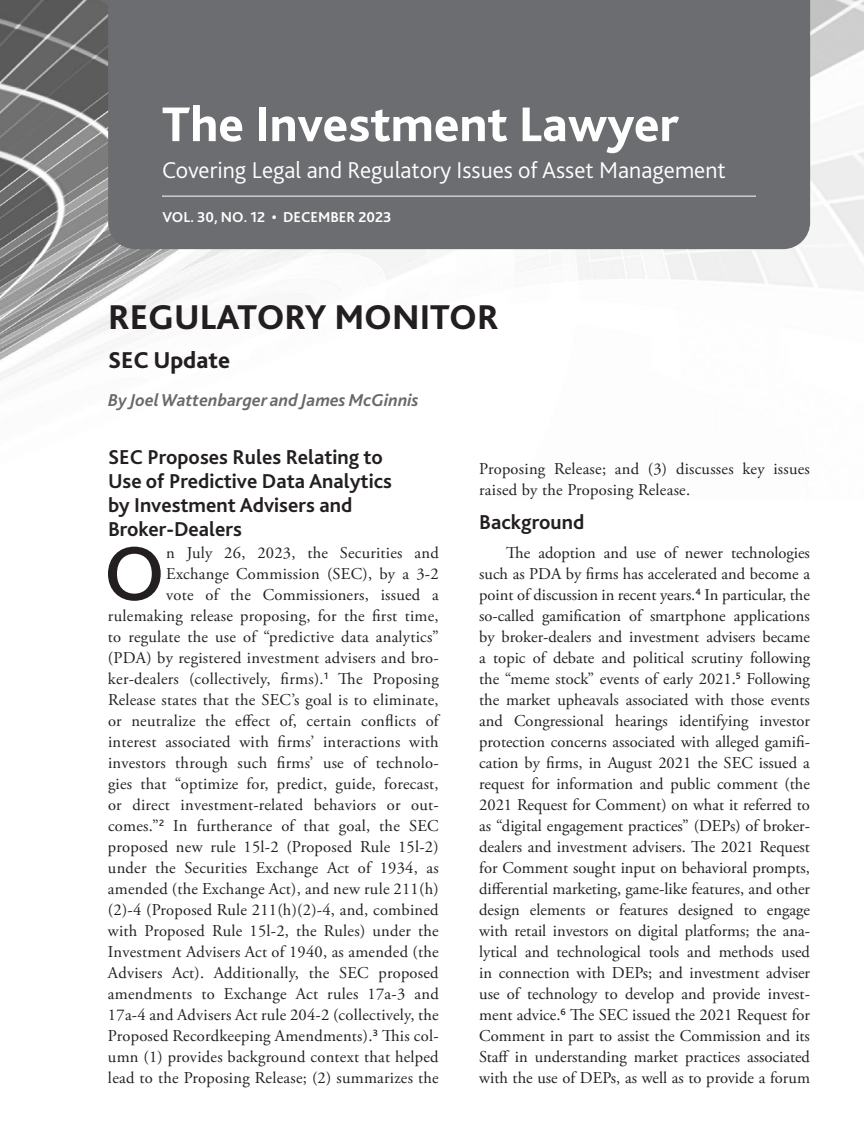
<style>
.page{position:relative;width:864px;height:1134px;background:#fff}
.page>*{position:absolute;margin:0;border:0;box-sizing:border-box;transform-origin:0 0}
.t1{font:500 80.25px "Bliss 2";color:#231f20}
.t2{font:800 51px "Bliss 2";color:#fff}
.t3{font:800 36px "Bliss 2";color:#231f20}
.t4{font:300 24px "Bliss 2";color:#fff}
.t5{font:800 24px "Bliss 2";color:#231f20}
.t6{font:700 21px/24px "Bliss 2";color:#231f20}
.t7{font:italic 700 18px "Bliss 2";color:#69696c}
.t8{font:16.5px/21px "Adobe Garamond Pro";letter-spacing:.015em;color:#231f20;text-align:right}
.t9{font:700 15px "Bliss 2";color:#fff}
</style>
<div class="page">
<img style="left:0;top:0;width:864px;height:381px">
<div style="left:108px;top:0;width:702px;height:249px;background:#6c6d70"></div>
<hr style="left:162px;top:196px;width:594px;height:1px;background:#fff">
<h2 class="t2" style="left:162px;top:93px;width:518px">The Investment Lawyer</h2>
<h3 class="t4" style="left:162px;top:155px;width:565px">Covering Legal and Regulatory Issues of Asset Management</h3>
<p class="t9" style="left:162px;top:208px;width:231px">VOL. 30, NO. 12 • DECEMBER 2023</p>
<h3 class="t3" style="left:108px;top:295px;width:392px">REGULATORY MONITOR</h3>
<h3 class="t5" style="left:108px;top:346px;width:124px">SEC Update</h3>
<p class="t7" style="left:108px;top:389px;width:312px">By Joel Wattenbarger and James McGinnis</p>
<p class="t6" style="left:108px;top:444px;width:285px">SEC Proposes Rules Relating to<br>Use of Predictive Data Analytics by Investment Advisers and<br>Broker-Dealers</p>
<h1 class="t1" style="left:104px;top:524px;width:63px">O</h1>
<p class="t8" style="left:479px;top:459px;width:332px;text-align:left">Proposing Release; and (3) discusses key issues raised by the Proposing Release.</p>
<p class="t6" style="left:479px;top:510px;width:107px">Background</p>
<p class="t8" style="left:479px;top:543px;width:332px;text-align:justify;text-indent:27px">The adoption and use of newer technologies such as PDA by firms has accelerated and become a point of discussion in recent years.<sup>4</sup> In particular, the so-called gamification of smartphone applications by broker-dealers and investment advisers became a topic of debate and political scrutiny following the “meme stock” events of early 2021.<sup>5</sup> Following the market upheavals associated with those events and Congressional hearings identifying investor protection concerns associated with alleged gamifi&shy;cation by firms, in August 2021 the SEC issued a request for information and public comment (the 2021 Request for Comment) on what it referred to as “digital engagement practices” (DEPs) of broker&shy;dealers and investment advisers. The 2021 Request for Comment sought input on behavioral prompts, differential marketing, game-like features, and other design elements or features designed to engage with retail investors on digital platforms; the ana&shy;lytical and technological tools and methods used in connection with DEPs; and investment adviser use of technology to develop and provide invest&shy;ment advice.<sup>6</sup> The SEC issued the 2021 Request for Comment in part to assist the Commission and its Staff in understanding market practices associated with the use of DEPs, as well as to provide a forum</p>
<p class="t8" style="left:108px;top:543px;width:332px">n July 26, 2023, the Securities and Exchange Commission (SEC), by a 3-2<br>vote of the Commissioners, issued a rulemaking release proposing, for the first time, to regulate the use of “predictive data analytics” (PDA) by registered investment advisers and bro&shy;ker-dealers (collectively, firms).<sup>1</sup> The Proposing Release states that the SEC’s goal is to eliminate, or neutralize the effect of, certain conflicts of interest associated with firms’ interactions with investors through such firms’ use of technolo&shy;gies that “optimize for, predict, guide, forecast, or direct investment-related behaviors or out&shy;comes.”<sup>2</sup> In furtherance of that goal, the SEC proposed new rule 15l-2 (Proposed Rule 15l-2) under the Securities Exchange Act of 1934, as amended (the Exchange Act), and new rule 211(h) (2)-4 (Proposed Rule 211(h)(2)-4, and, combined with Proposed Rule 15l-2, the Rules) under the Investment Advisers Act of 1940, as amended (the Advisers Act). Additionally, the SEC proposed amendments to Exchange Act rules 17a-3 and 17a-4 and Advisers Act rule 204-2 (collectively, the Proposed Recordkeeping Amendments).<sup>3</sup> This col&shy;umn (1) provides background context that helped lead to the Proposing Release; (2) summarizes the</p>
</div>
